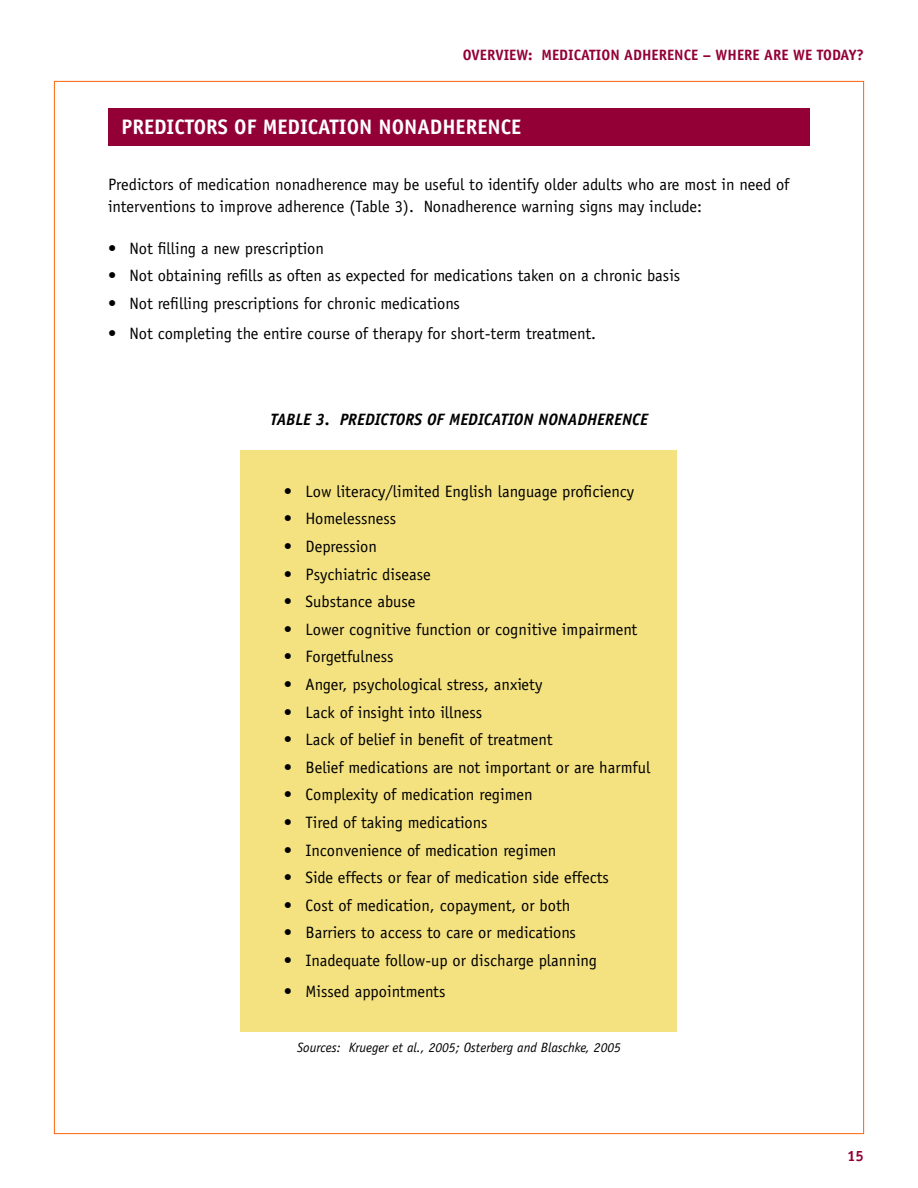
<style>
.page{position:relative;width:918px;height:1188px;background:#fff}
.page>*{position:absolute;margin:0;border:0;box-sizing:border-box;transform-origin:0 0}
.t1{font:700 21px "Officina Sans";color:#fff}
.t2{font:16.5px/22.5px "Officina Sans";color:#000}
.t3{font:italic 700 16.5px "Officina Sans";color:#000}
.t4{font:700 15px "Officina Sans";color:#930036}
.t5{font:italic 13.5px "Officina Sans";color:#000}
</style>
<div class="page">
<div style="left:108px;top:108px;width:702px;height:38px;background:#930036"></div>
<div style="left:241px;top:450px;width:436px;height:582px;background:#f4e281"></div>
<p class="t4" style="left:463px;top:45px;width:403px">OVERVIEW: MEDICATION ADHERENCE – WHERE ARE WE TODAY?</p>
<p class="t1" style="left:122px;top:113px;width:401px">PREDICTORS OF MEDICATION NONADHERENCE</p>
<p class="t2" style="left:108px;top:173px;width:683px">Predictors of medication nonadherence may be useful to identify older adults who are most in need of interventions to improve adherence (Table 3). Nonadherence warning signs may include:</p>
<p class="t2" style="left:108px;top:237px;width:218px">• Not filling a new prescription</p>
<p class="t2" style="left:108px;top:264px;width:574px">• Not obtaining refills as often as expected for medications taken on a chronic basis</p>
<p class="t2" style="left:108px;top:292px;width:354px">• Not refilling prescriptions for chronic medications</p>
<p class="t2" style="left:108px;top:322px;width:490px">• Not completing the entire course of therapy for short-term treatment.</p>
<p class="t3" style="left:270px;top:409px;width:379px">TABLE 3. PREDICTORS OF MEDICATION NONADHERENCE</p>
<p class="t2" style="left:284px;top:480px;width:352px">• Low literacy/limited English language proficiency</p>
<p class="t2" style="left:284px;top:508px;width:114px">• Homelessness</p>
<p class="t2" style="left:284px;top:535px;width:95px">• Depression</p>
<p class="t2" style="left:284px;top:563px;width:148px">• Psychiatric disease</p>
<p class="t2" style="left:284px;top:590px;width:133px">• Substance abuse</p>
<p class="t2" style="left:284px;top:618px;width:355px">• Lower cognitive function or cognitive impairment</p>
<p class="t2" style="left:284px;top:646px;width:111px">• Forgetfulness</p>
<p class="t2" style="left:284px;top:673px;width:260px">• Anger, psychological stress, anxiety</p>
<p class="t2" style="left:284px;top:701px;width:200px">• Lack of insight into illness</p>
<p class="t2" style="left:284px;top:728px;width:270px">• Lack of belief in benefit of treatment</p>
<p class="t2" style="left:284px;top:756px;width:368px">• Belief medications are not important or are harmful</p>
<p class="t2" style="left:284px;top:784px;width:250px">• Complexity of medication regimen</p>
<p class="t2" style="left:284px;top:811px;width:205px">• Tired of taking medications</p>
<p class="t2" style="left:284px;top:839px;width:274px">• Inconvenience of medication regimen</p>
<p class="t2" style="left:284px;top:866px;width:327px">• Side effects or fear of medication side effects</p>
<p class="t2" style="left:284px;top:894px;width:288px">• Cost of medication, copayment, or both</p>
<p class="t2" style="left:284px;top:922px;width:294px">• Barriers to access to care or medications</p>
<p class="t2" style="left:284px;top:949px;width:315px">• Inadequate follow-up or discharge planning</p>
<p class="t2" style="left:284px;top:980px;width:163px">• Missed appointments</p>
<p class="t5" style="left:297px;top:1040px;width:325px">Sources: Krueger et al., 2005; Osterberg and Blaschke, 2005</p>
<p class="t4" style="left:847px;top:1147px;width:18px">15</p>
</div>
